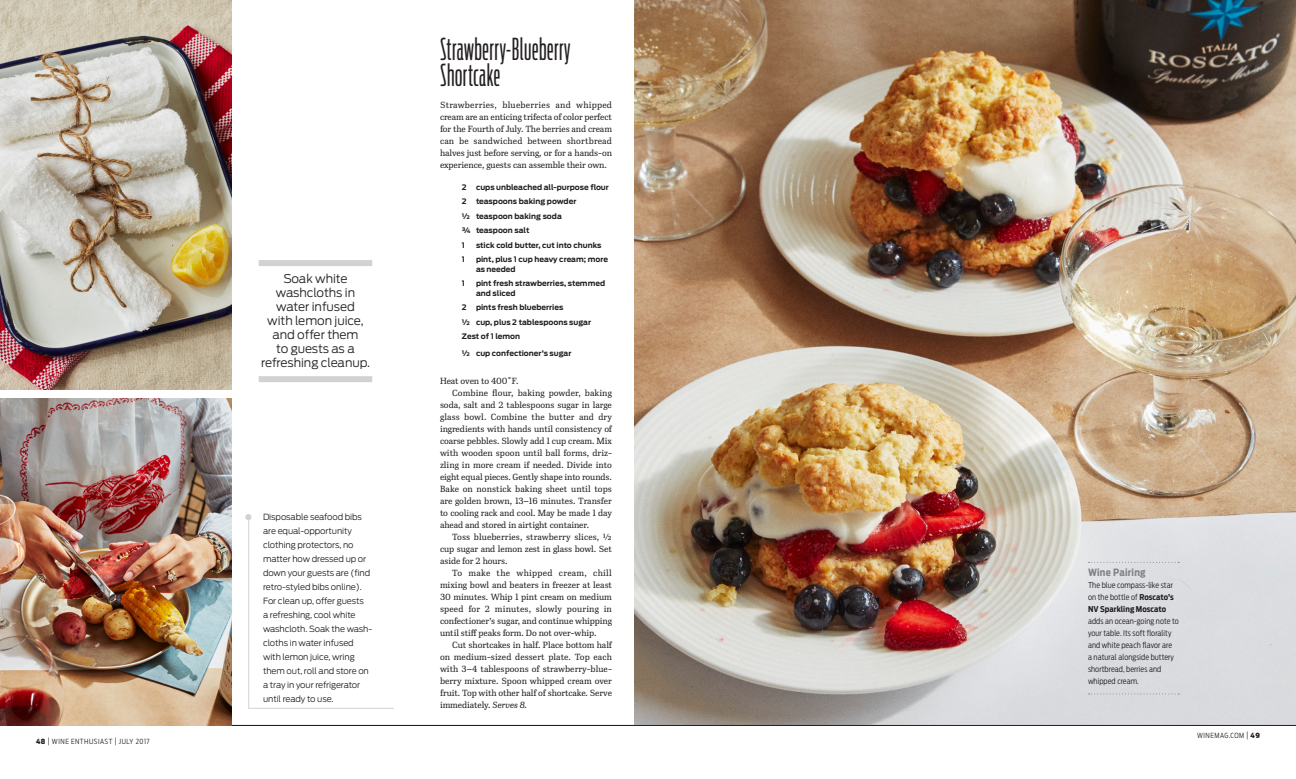
<style>
.page{position:relative;width:1296px;height:779px;background:#fff}
.page>*{position:absolute;margin:0;border:0;box-sizing:border-box;transform-origin:0 0}
.RECIPE_HEAD{font:300 30px/26px "Antenna Comp";letter-spacing:.02em;color:#231f20}
.PULL_QUOTE{font:300 12px/14px "Antenna";letter-spacing:-.005em;color:#231f20;text-align:center}
.PAIR_IT{font:700 10px "Antenna Cond";letter-spacing:.025em;color:#808285}
.BODY_TEXT_IBIS{font:300 9px/12px "Ibis Text";letter-spacing:-.01em;color:#231f20;text-align:justify}
.BODY_TEXT_ANTENNA{font:300 8.5px/14px "Antenna";letter-spacing:-.01em;color:#231f20}
.PAIRING{font:300 8px/12px "Antenna Cond";letter-spacing:.01em;color:#231f20}
.RECIPE_INGREDIENT{font:700 7.5px/9.5px "Antenna";color:#231f20}
.t1{font:300 7px "Antenna Cond";letter-spacing:.075em;color:#231f20}
.s1{font-weight:900}
.s2{font-size:8.4px}
.s3{color:#d1d2d4}
.s4{font-style:italic}
.s5{font-weight:700}
</style>
<div class="page">
<img style="left:634px;top:0;width:662px;height:724px">
<hr style="left:0;top:724px;width:648px;height:2px;background:#231f20">
<hr style="left:648px;top:724px;width:648px;height:2px;background:#231f20">
<svg style="left:1088px;top:562px;width:91px;height:1px"></svg>
<svg style="left:1088px;top:693px;width:91px;height:1px"></svg>
<img style="left:0;top:0;width:232px;height:389px">
<img style="left:0;top:398px;width:232px;height:328px">
<div style="left:259px;top:260px;width:113px;height:6px;background:#d1d2d4"></div>
<div style="left:259px;top:376px;width:113px;height:6px;background:#d1d2d4"></div>
<svg style="left:248px;top:516px;width:146px;height:193px"></svg>
<p class="t1" style="left:36px;top:737px;width:115px"><span class="s1">48</span> <span class="s2">|</span> WINE ENTHUSIAST <span class="s2">|</span> JULY 2017</p>
<p class="PULL_QUOTE" style="left:261px;top:271px;width:111px">Soak white washcloths in water infused<br>with lemon juice, and offer them<br>to guests as a refreshing cleanup.</p>
<p class="BODY_TEXT_ANTENNA" style="left:263px;top:510px;width:111px;text-indent:-18px"><span class="s3">●</span> Disposable seafood bibs are equal-opportunity clothing protectors, no matter how dressed up or down your guests are (find retro-styled bibs online).<br>For clean up, offer guests<br>a refreshing, cool white washcloth. Soak the wash&shy;cloths in water infused with lemon juice, wring them out, roll and store on a tray in your refrigerator until ready to use.</p>
<p class="RECIPE_HEAD" style="left:440px;top:36px;width:132px">Strawberry-Blueberry<br>Shortcake</p>
<p class="BODY_TEXT_IBIS" style="left:440px;top:99px;width:174px">Strawberries, blueberries and whipped cream are an enticing trifecta of color perfect for the Fourth of July. The berries and cream can be sandwiched between shortbread halves just before serving, or for a hands-on experience, guests can assemble their own.</p>
<p class="RECIPE_INGREDIENT" style="left:462px;top:182px;width:148px">2 cups unbleached all-purpose flour</p>
<p class="RECIPE_INGREDIENT" style="left:462px;top:197px;width:116px">2 teaspoons baking powder</p>
<p class="RECIPE_INGREDIENT" style="left:462px;top:211px;width:101px">½ teaspoon baking soda</p>
<p class="RECIPE_INGREDIENT" style="left:462px;top:226px;width:69px">¾ teaspoon salt</p>
<p class="RECIPE_INGREDIENT" style="left:462px;top:240px;width:5px">1</p>
<p class="RECIPE_INGREDIENT" style="left:476px;top:240px;width:127px">stick cold butter, cut into chunks</p>
<p class="RECIPE_INGREDIENT" style="left:462px;top:255px;width:5px">1</p>
<p class="RECIPE_INGREDIENT" style="left:476px;top:255px;width:134px">pint, plus 1 cup heavy cream; more as needed</p>
<p class="RECIPE_INGREDIENT" style="left:462px;top:279px;width:5px">1</p>
<p class="RECIPE_INGREDIENT" style="left:476px;top:279px;width:131px">pint fresh strawberries, stemmed and sliced</p>
<p class="RECIPE_INGREDIENT" style="left:462px;top:303px;width:103px">2 pints fresh blueberries</p>
<p class="RECIPE_INGREDIENT" style="left:462px;top:317px;width:131px">½ cup, plus 2 tablespoons sugar</p>
<p class="RECIPE_INGREDIENT" style="left:462px;top:332px;width:60px">Zest of 1 lemon</p>
<p class="RECIPE_INGREDIENT" style="left:462px;top:349px;width:111px">½ cup confectioner’s sugar</p>
<p class="BODY_TEXT_IBIS" style="left:440px;top:375px;width:80px">Heat oven to 400˚F.</p>
<p class="BODY_TEXT_IBIS" style="left:440px;top:387px;width:174px;text-indent:12px">Combine flour, baking powder, baking soda, salt and 2 tablespoons sugar in large glass bowl. Combine the butter and dry ingredients with hands until consistency of coarse pebbles. Slowly add 1 cup cream. Mix with wooden spoon until ball forms, driz&shy;zling in more cream if needed. Divide into eight equal pieces. Gently shape into rounds.<br>Bake on nonstick baking sheet until tops are golden brown, 13–16 minutes. Transfer to cooling rack and cool. May be made 1 day ahead and stored in airtight container.</p>
<p class="BODY_TEXT_IBIS" style="left:440px;top:531px;width:174px;text-indent:12px">Toss blueberries, strawberry slices, ½ cup sugar and lemon zest in glass bowl. Set aside for 2 hours.</p>
<p class="BODY_TEXT_IBIS" style="left:440px;top:567px;width:174px;text-indent:12px">To make the whipped cream, chill mixing bowl and beaters in freezer at least 30 minutes. Whip 1 pint cream on medium speed for 2 minutes, slowly pouring in confectioner’s sugar, and continue whipping until stiff peaks form. Do not over-whip.</p>
<p class="BODY_TEXT_IBIS" style="left:440px;top:639px;width:174px;text-indent:12px">Cut shortcakes in half. Place bottom half on medium-sized dessert plate. Top each with 3–4 tablespoons of strawberry-blue&shy;berry mixture. Spoon whipped cream over fruit. Top with other half of shortcake. Serve immediately. <span class="s4">Serves 8.</span></p>
<p class="PAIR_IT" style="left:1088px;top:566px;width:59px">Wine Pairing</p>
<p class="PAIRING" style="left:1088px;top:579px;width:92px">The blue compass-like star on the bottle of <span class="s5">Roscato’s<br>NV Sparkling Moscato </span>adds an ocean-going note to your table. Its soft florality and white peach flavor are<br>a natural alongside buttery shortbread, berries and whipped cream.</p>
<p class="t1" style="left:1197px;top:731px;width:64px">WINEMAG.COM <span class="s2">|</span> <span class="s1">49</span></p>
</div>
